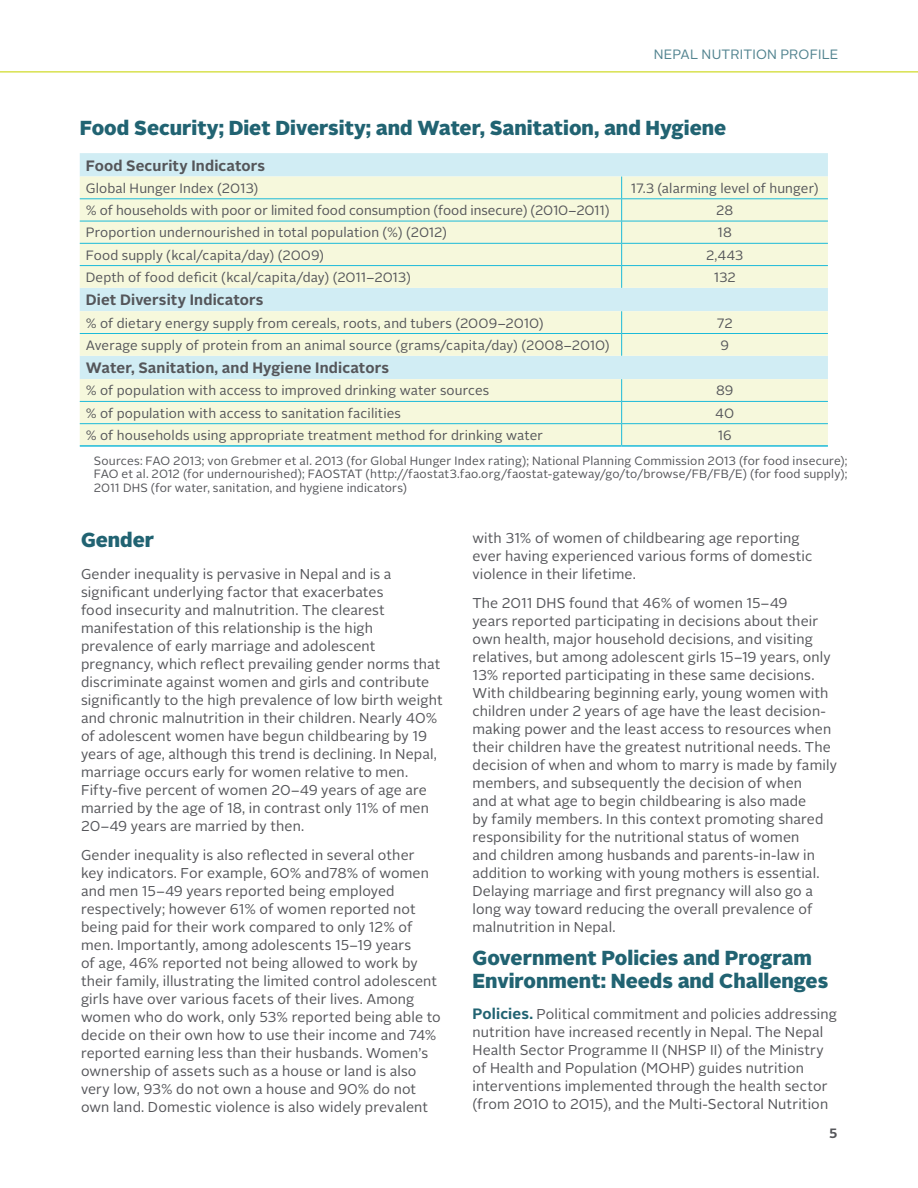
<style>
.page{position:relative;width:918px;height:1188px;background:#fff}
.page>*{position:absolute;margin:0;border:0;box-sizing:border-box;transform-origin:0 0}
.Heading{font:900 20.25px/22.5px "Alright Sans";color:#216372}
.t1{font:700 15px "Alright Sans";letter-spacing:.01em;color:#55565a}
.t2{font:14.25px/18px "Alright Sans";letter-spacing:.01em;color:#55565a}
.t3{font:13.5px "Alright Sans";letter-spacing:.01em;color:#55565a}
.t4{font:13.5px "Alright Sans";letter-spacing:.01em;color:#51838f}
.t5{font:700 13.5px "Alright Sans";color:#55565a}
.t6{font:12px/13.5px "Alright Sans";letter-spacing:.015em;color:#55565a;text-align:justify}
.s1{font-weight:700;font-size:15px;color:#216372}
</style>
<div class="page">
<hr style="left:0;top:71px;width:918px;height:2px;background:#d8e14e">
<div style="left:80px;top:153px;width:748px;height:24px;background:#d1edf4"></div>
<svg style="left:80px;top:177px;width:748px;height:268px;background:#eef5e0"></svg>
<hr style="left:80px;top:198px;width:542px;height:1px;background:#1cbad9">
<hr style="left:622px;top:198px;width:206px;height:1px;background:#1cbad9">
<hr style="left:80px;top:221px;width:542px;height:1px;background:#1cbad9">
<hr style="left:622px;top:221px;width:206px;height:1px;background:#1cbad9">
<hr style="left:80px;top:243px;width:542px;height:1px;background:#1cbad9">
<hr style="left:622px;top:243px;width:206px;height:1px;background:#1cbad9">
<hr style="left:80px;top:265px;width:542px;height:1px;background:#1cbad9">
<hr style="left:622px;top:265px;width:206px;height:1px;background:#1cbad9">
<svg style="left:621px;top:177px;width:1px;height:111px"></svg>
<hr style="left:80px;top:333px;width:542px;height:1px;background:#1cbad9">
<hr style="left:622px;top:333px;width:206px;height:1px;background:#1cbad9">
<svg style="left:621px;top:311px;width:1px;height:45px"></svg>
<hr style="left:80px;top:401px;width:542px;height:1px;background:#1cbad9">
<hr style="left:622px;top:401px;width:206px;height:1px;background:#1cbad9">
<hr style="left:80px;top:423px;width:542px;height:1px;background:#1cbad9">
<hr style="left:622px;top:423px;width:206px;height:1px;background:#1cbad9">
<svg style="left:621px;top:379px;width:1px;height:66px"></svg>
<hr style="left:80px;top:445px;width:542px;height:2px;background:#1cbad9">
<hr style="left:622px;top:445px;width:206px;height:2px;background:#1cbad9">
<p class="t4" style="left:654px;top:45px;width:186px">NEPAL NUTRITION PROFILE</p>
<p class="Heading" style="left:80px;top:117px;width:648px">Food Security; Diet Diversity; and Water, Sanitation, and Hygiene</p>
<p class="t1" style="left:86px;top:155px;width:181px">Food Security Indicators</p>
<p class="t3" style="left:86px;top:179px;width:174px">Global Hunger Index (2013)</p>
<p class="t3" style="left:631px;top:179px;width:189px">17.3 (alarming level of hunger)</p>
<p class="t3" style="left:86px;top:201px;width:525px">% of households with poor or limited food consumption (food insecure) (2010–2011)</p>
<p class="t3" style="left:716px;top:201px;width:19px">28</p>
<p class="t3" style="left:86px;top:223px;width:363px">Proportion undernourished in total population (%) (2012)</p>
<p class="t3" style="left:718px;top:223px;width:16px">18</p>
<p class="t3" style="left:86px;top:246px;width:240px">Food supply (kcal/capita/day) (2009)</p>
<p class="t3" style="left:706px;top:246px;width:39px">2,443</p>
<p class="t3" style="left:86px;top:268px;width:327px">Depth of food deficit (kcal/capita/day) (2011–2013)</p>
<p class="t3" style="left:714px;top:268px;width:24px">132</p>
<p class="t1" style="left:86px;top:289px;width:179px">Diet Diversity Indicators</p>
<p class="t3" style="left:86px;top:314px;width:459px">% of dietary energy supply from cereals, roots, and tubers (2009–2010)</p>
<p class="t3" style="left:717px;top:314px;width:18px">72</p>
<p class="t3" style="left:86px;top:336px;width:525px">Average supply of protein from an animal source (grams/capita/day) (2008–2010)</p>
<p class="t3" style="left:721px;top:336px;width:10px">9</p>
<p class="t1" style="left:86px;top:357px;width:305px">Water, Sanitation, and Hygiene Indicators</p>
<p class="t3" style="left:86px;top:382px;width:405px">% of population with access to improved drinking water sources</p>
<p class="t3" style="left:716px;top:382px;width:19px">89</p>
<p class="t3" style="left:86px;top:404px;width:317px">% of population with access to sanitation facilities</p>
<p class="t3" style="left:715px;top:404px;width:20px">40</p>
<p class="t3" style="left:86px;top:426px;width:459px">% of households using appropriate treatment method for drinking water</p>
<p class="t3" style="left:718px;top:426px;width:15px">16</p>
<p class="t6" style="left:94px;top:454px;width:755px">Sources: FAO 2013; von Grebmer et al. 2013 (for Global Hunger Index rating); National Planning Commission 2013 (for food insecure); FAO et al. 2012 (for undernourished); FAOSTAT (http://faostat3.fao.org/faostat-gateway/go/to/browse/FB/FB/E) (for food supply); 2011 DHS (for water, sanitation, and hygiene indicators)</p>
<h1 class="Heading" style="left:81px;top:529px;width:75px">Gender</h1>
<h1 class="t2" style="left:81px;top:565px;width:363px">Gender inequality is pervasive in Nepal and is a significant underlying factor that exacerbates<br>food insecurity and malnutrition. The clearest manifestation of this relationship is the high prevalence of early marriage and adolescent pregnancy, which reflect prevailing gender norms that discriminate against women and girls and contribute significantly to the high prevalence of low birth weight and chronic malnutrition in their children. Nearly 40% of adolescent women have begun childbearing by 19 years of age, although this trend is declining. In Nepal, marriage occurs early for women relative to men.<br>Fifty-five percent of women 20–49 years of age are married by the age of 18, in contrast only 11% of men 20–49 years are married by then.</h1>
<h1 class="t2" style="left:81px;top:846px;width:361px">Gender inequality is also reflected in several other key indicators. For example, 60% and78% of women and men 15–49 years reported being employed respectively; however 61% of women reported not being paid for their work compared to only 12% of men. Importantly, among adolescents 15–19 years<br>of age, 46% reported not being allowed to work by their family, illustrating the limited control adolescent girls have over various facets of their lives. Among women who do work, only 53% reported being able to decide on their own how to use their income and 74% reported earning less than their husbands. Women’s ownership of assets such as a house or land is also very low, 93% do not own a house and 90% do not own land. Domestic violence is also widely prevalent</h1>
<p class="t2" style="left:472px;top:529px;width:341px">with 31% of women of childbearing age reporting ever having experienced various forms of domestic violence in their lifetime.</p>
<p class="t2" style="left:472px;top:594px;width:366px">The 2011 DHS found that 46% of women 15–49<br>years reported participating in decisions about their own health, major household decisions, and visiting relatives, but among adolescent girls 15–19 years, only 13% reported participating in these same decisions.<br>With childbearing beginning early, young women with children under 2 years of age have the least decision&shy;making power and the least access to resources when their children have the greatest nutritional needs. The decision of when and whom to marry is made by family members, and subsequently the decision of when<br>and at what age to begin childbearing is also made<br>by family members. In this context promoting shared responsibility for the nutritional status of women<br>and children among husbands and parents-in-law in addition to working with young mothers is essential.<br>Delaying marriage and first pregnancy will also go a long way toward reducing the overall prevalence of malnutrition in Nepal.</p>
<p class="Heading" style="left:472px;top:947px;width:357px">Government Policies and Program<br>Environment: Needs and Challenges</p>
<p class="t2" style="left:472px;top:1005px;width:366px"><span class="s1">Policies.</span> Political commitment and policies addressing nutrition have increased recently in Nepal. The Nepal Health Sector Programme II (NHSP II) of the Ministry of Health and Population (MOHP) guides nutrition interventions implemented through the health sector (from 2010 to 2015), and the Multi-Sectoral Nutrition</p>
<p class="t5" style="left:829px;top:1124px;width:10px">5</p>
</div>
